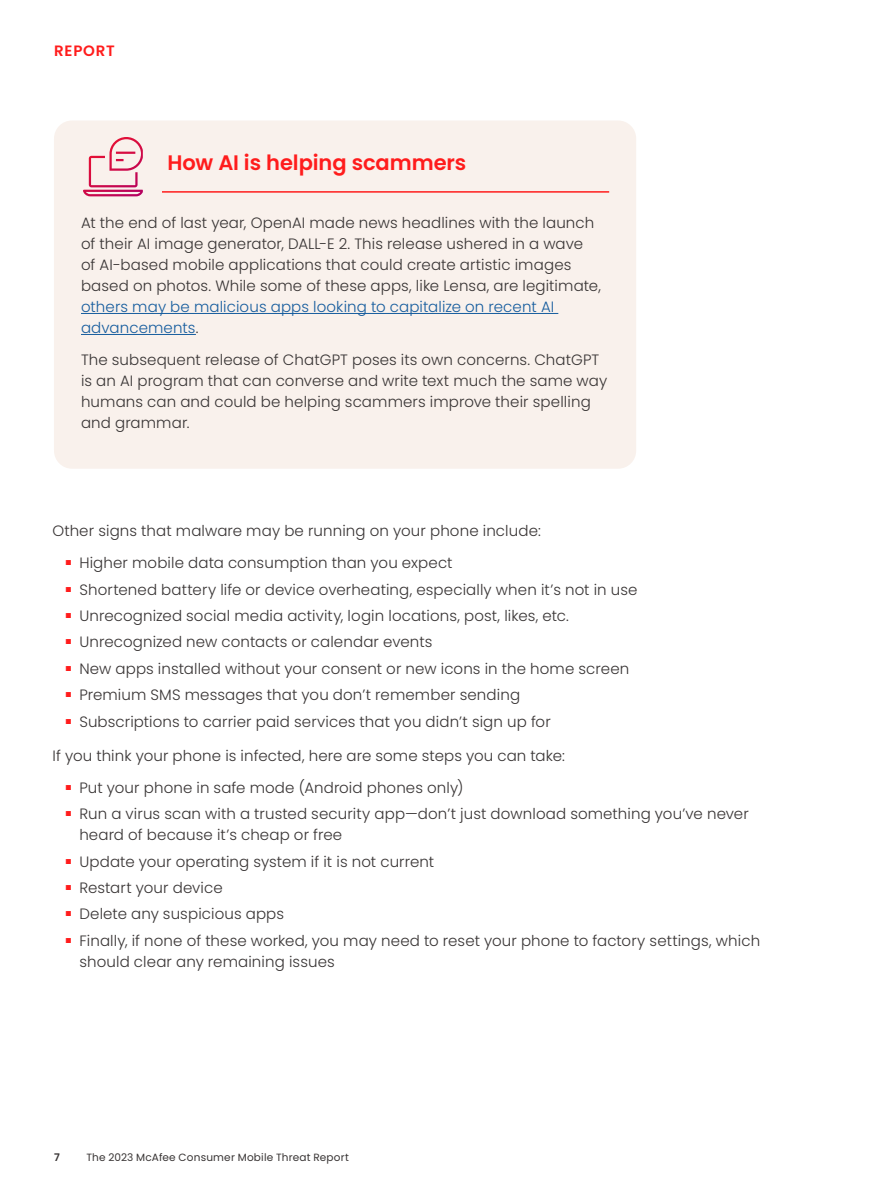
<style>
.page{position:relative;width:891px;height:1188px;background:#fff}
.page>*{position:absolute;margin:0;border:0;box-sizing:border-box;transform-origin:0 0}
.t1{font:600 21px "Poppins";letter-spacing:-.005em;color:#ff1c1c}
.t2{font:300 15px/21px "Poppins";letter-spacing:.01em;color:#383434}
.t3{font:300 15px/21px "Poppins";letter-spacing:.01em;color:#175d9e}
.t4{font:600 15px "Poppins";letter-spacing:.055em;color:#ff1c1c}
.t5{font:10.5px "Poppins";letter-spacing:.015em;color:#383434}
.t6{font:600 10.5px "Poppins";color:#383434}
.s1{color:#383434}
</style>
<div class="page">
<div style="left:54px;top:120px;width:582px;height:349px;background:#f9f1ec;border-radius:18px"></div>
<hr style="left:162px;top:191px;width:447px;height:2px;background:#ff1c1c">
<hr style="left:81px;top:313px;width:477px;height:1px;background:#175d9e">
<hr style="left:81px;top:334px;width:115px;height:1px;background:#175d9e">
<svg style="left:83px;top:137px;width:60px;height:59px"></svg>
<p class="t4" style="left:54px;top:42px;width:62px">REPORT</p>
<h1 class="t1" style="left:167px;top:150px;width:301px">How AI is helping scammers</h1>
<p class="t2" style="left:81px;top:213px;width:522px">At the end of last year, OpenAI made news headlines with the launch of their AI image generator, DALL-E 2. This release ushered in a wave of AI-based mobile applications that could create artistic images based on photos. While some of these apps, like Lensa, are legitimate,</p>
<p class="t3" style="left:81px;top:297px;width:475px">others may be malicious apps looking to capitalize on recent AI advancements<span class="s1">.</span></p>
<p class="t2" style="left:81px;top:349px;width:528px">The subsequent release of ChatGPT poses its own concerns. ChatGPT is an AI program that can converse and write text much the same way humans can and could be helping scammers improve their spelling and grammar.</p>
<p class="t2" style="left:52px;top:521px;width:490px">Other signs that malware may be running on your phone include:</p>
<p class="t2" style="left:66px;top:552px;width:388px"><sup>■</sup> Higher mobile data consumption than you expect</p>
<p class="t2" style="left:66px;top:579px;width:573px"><sup>■</sup> Shortened battery life or device overheating, especially when it’s not in use</p>
<p class="t2" style="left:66px;top:605px;width:505px"><sup>■</sup> Unrecognized social media activity, login locations, post, likes, etc.</p>
<p class="t2" style="left:66px;top:632px;width:368px"><sup>■</sup> Unrecognized new contacts or calendar events</p>
<p class="t2" style="left:66px;top:658px;width:565px"><sup>■</sup> New apps installed without your consent or new icons in the home screen</p>
<p class="t2" style="left:66px;top:684px;width:456px"><sup>■</sup> Premium SMS messages that you don’t remember sending</p>
<p class="t2" style="left:66px;top:711px;width:486px"><sup>■</sup> Subscriptions to carrier paid services that you didn’t sign up for</p>
<p class="t2" style="left:52px;top:745px;width:514px">If you think your phone is infected, here are some steps you can take:</p>
<p class="t2" style="left:66px;top:777px;width:399px"><sup>■</sup> Put your phone in safe mode (Android phones only)</p>
<p class="t2" style="left:79px;top:804px;width:671px;text-indent:-14px"><sup>■</sup> Run a virus scan with a trusted security app—don’t just download something you’ve never heard of because it’s cheap or free</p>
<p class="t2" style="left:66px;top:851px;width:370px"><sup>■</sup> Update your operating system if it is not current</p>
<p class="t2" style="left:66px;top:877px;width:158px"><sup>■</sup> Restart your device</p>
<p class="t2" style="left:66px;top:904px;width:220px"><sup>■</sup> Delete any suspicious apps</p>
<p class="t2" style="left:79px;top:930px;width:682px;text-indent:-14px"><sup>■</sup> Finally, if none of these worked, you may need to reset your phone to factory settings, which should clear any remaining issues</p>
<p class="t6" style="left:54px;top:1152px;width:7px">7</p>
<p class="t5" style="left:86px;top:1152px;width:264px">The 2023 McAfee Consumer Mobile Threat Report</p>
</div>
